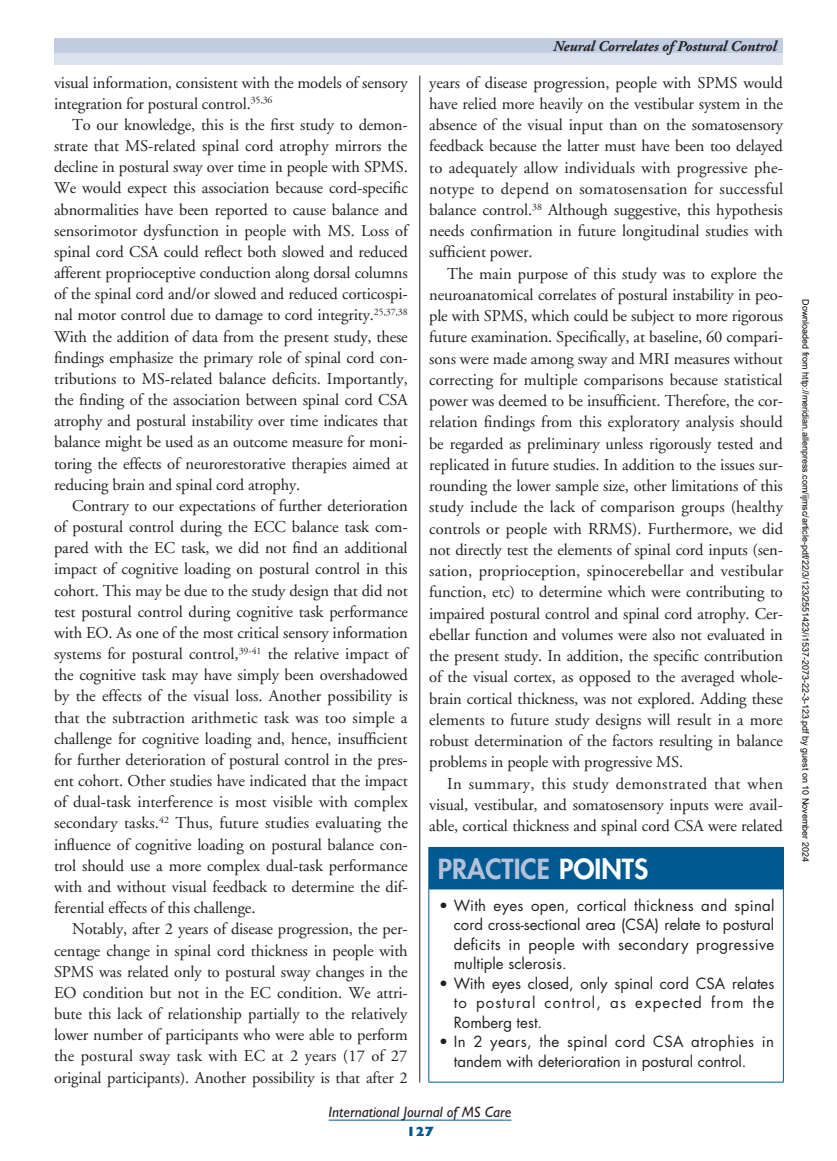
<style>
.page{position:relative;width:837px;height:1161px;background:#fff}
.page>*{position:absolute;margin:0;border:0;box-sizing:border-box;transform-origin:0 0}
.t1{font:800 27px "Futura";color:#b3c2da}
.Text{font:16.5px/21.1px "Adobe Garamond";letter-spacing:-.01em;color:#231f20;text-align:justify}
.Practice_Points{font:15px/19.5px "Futura";letter-spacing:.025em;color:#231f20;text-align:justify}
.Practice_Points-2{font:15px/19.5px "Futura";color:#231f20}
.Running_Head{font:italic 700 15px "Adobe Garamond";letter-spacing:-.01em;color:#231f20}
.t2{font:italic 15px "Gill Sans";color:#231f20}
.t3{font:800 13.5px "Gill Sans";color:#005990}
.t4{font:9px "Arial";color:#000}
.s1{color:#fff}
</style>
<div class="page">
<hr style="left:329px;top:1120px;width:183px;height:1px;background:#005990">
<div style="left:54px;top:53px;width:729px;height:12px;background:#dce2ed"></div>
<div style="left:54px;top:38px;width:729px;height:15px;background:#c0cce0"></div>
<hr style="left:419px;top:76px;width:1px;height:1007px;background:#231f20">
<div style="left:429px;top:847px;width:354px;height:43px;background:#005990"></div>
<hr style="left:428px;top:847px;width:356px;height:1px;background:#005990">
<hr style="left:428px;top:848px;width:1px;height:42px;background:#005990">
<hr style="left:783px;top:848px;width:1px;height:42px;background:#005990">
<hr style="left:428px;top:890px;width:1px;height:192px;background:#005990">
<hr style="left:783px;top:890px;width:1px;height:192px;background:#005990">
<hr style="left:428px;top:1082px;width:356px;height:1px;background:#005990">
<p class="Text" style="left:54px;top:72px;width:355px">visual information, consistent with the models of sensory integration for postural control.<sup>35,36</sup></p>
<p class="Text" style="left:54px;top:115px;width:356px;text-indent:18px">To our knowledge, this is the first study to demon&shy;strate that MS-related spinal cord atrophy mirrors the decline in postural sway over time in people with SPMS.<br>We would expect this association because cord-specific abnormalities have been reported to cause balance and sensorimotor dysfunction in people with MS. Loss of spinal cord CSA could reflect both slowed and reduced afferent proprioceptive conduction along dorsal columns of the spinal cord and/or slowed and reduced corticospi&shy;nal motor control due to damage to cord integrity.<sup>25,37,38<br></sup>With the addition of data from the present study, these findings emphasize the primary role of spinal cord con&shy;tributions to MS-related balance deficits. Importantly, the finding of the association between spinal cord CSA atrophy and postural instability over time indicates that balance might be used as an outcome measure for moni&shy;toring the effects of neurorestorative therapies aimed at reducing brain and spinal cord atrophy.</p>
<p class="Text" style="left:54px;top:496px;width:356px;text-indent:18px">Contrary to our expectations of further deterioration of postural control during the ECC balance task com&shy;pared with the EC task, we did not find an additional impact of cognitive loading on postural control in this cohort. This may be due to the study design that did not test postural control during cognitive task performance with EO. As one of the most critical sensory information systems for postural control,<sup>39-41</sup> the relative impact of the cognitive task may have simply been overshadowed by the effects of the visual loss. Another possibility is that the subtraction arithmetic task was too simple a challenge for cognitive loading and, hence, insufficient for further deterioration of postural control in the pres&shy;ent cohort. Other studies have indicated that the impact of dual-task interference is most visible with complex secondary tasks.<sup>42</sup> Thus, future studies evaluating the influence of cognitive loading on postural balance con&shy;trol should use a more complex dual-task performance with and without visual feedback to determine the dif&shy;ferential effects of this challenge.</p>
<p class="Text" style="left:54px;top:919px;width:355px;text-indent:18px">Notably, after 2 years of disease progression, the per&shy;centage change in spinal cord thickness in people with SPMS was related only to postural sway changes in the EO condition but not in the EC condition. We attri&shy;bute this lack of relationship partially to the relatively lower number of participants who were able to perform the postural sway task with EC at 2 years (17 of 27 original participants). Another possibility is that after 2</p>
<p class="Running_Head" style="left:553px;top:38px;width:225px">Neural Correlates of Postural Control</p>
<p class="Text" style="left:429px;top:72px;width:356px">years of disease progression, people with SPMS would have relied more heavily on the vestibular system in the absence of the visual input than on the somatosensory feedback because the latter must have been too delayed to adequately allow individuals with progressive phe&shy;notype to depend on somatosensation for successful balance control.<sup>38</sup> Although suggestive, this hypothesis needs confirmation in future longitudinal studies with sufficient power.</p>
<p class="Text" style="left:429px;top:263px;width:356px;text-indent:18px">The main purpose of this study was to explore the neuroanatomical correlates of postural instability in peo&shy;ple with SPMS, which could be subject to more rigorous future examination. Specifically, at baseline, 60 compari&shy;sons were made among sway and MRI measures without correcting for multiple comparisons because statistical power was deemed to be insufficient. Therefore, the cor&shy;relation findings from this exploratory analysis should be regarded as preliminary unless rigorously tested and replicated in future studies. In addition to the issues sur&shy;rounding the lower sample size, other limitations of this study include the lack of comparison groups (healthy controls or people with RRMS). Furthermore, we did not directly test the elements of spinal cord inputs (sen&shy;sation, proprioception, spinocerebellar and vestibular function, etc) to determine which were contributing to impaired postural control and spinal cord atrophy. Cer&shy;ebellar function and volumes were also not evaluated in the present study. In addition, the specific contribution of the visual cortex, as opposed to the averaged whole&shy;brain cortical thickness, was not explored. Adding these elements to future study designs will result in a more robust determination of the factors resulting in balance problems in people with progressive MS.</p>
<p class="Text" style="left:429px;top:773px;width:355px;text-indent:18px">In summary, this study demonstrated that when visual, vestibular, and somatosensory inputs were avail&shy;able, cortical thickness and spinal cord CSA were related</p>
<p class="t1" style="left:438px;top:851px;width:212px">PRACTICE <span class="s1">POINTS</span></p>
<p class="Practice_Points" style="left:454px;top:895px;width:322px;text-indent:-15px">• With eyes open, cortical thickness and spinal cord cross-sectional area (CSA) relate to postural deficits in people with secondary progressive multiple sclerosis.</p>
<p class="Practice_Points" style="left:454px;top:973px;width:322px;text-indent:-15px">• With eyes closed, only spinal cord CSA relates to postural control, as expected from the Romberg test.</p>
<p class="Practice_Points-2" style="left:454px;top:1032px;width:322px;text-indent:-15px">• In 2 years, the spinal cord CSA atrophies in tandem with deterioration in postural control.</p>
<p class="t2" style="left:329px;top:1103px;width:184px">International Journal of MS Care</p>
<p class="t3" style="left:406px;top:1124px;width:29px">127</p>
<p class="t4" style="left:809px;top:299px;width:564px;rotate:90deg">Downloaded from http://meridian.allenpress.com/ijmsc/article-pdf/22/3/123/2551423/i1537-2073-22-3-123.pdf by guest on 10 November 2024</p>
</div>
